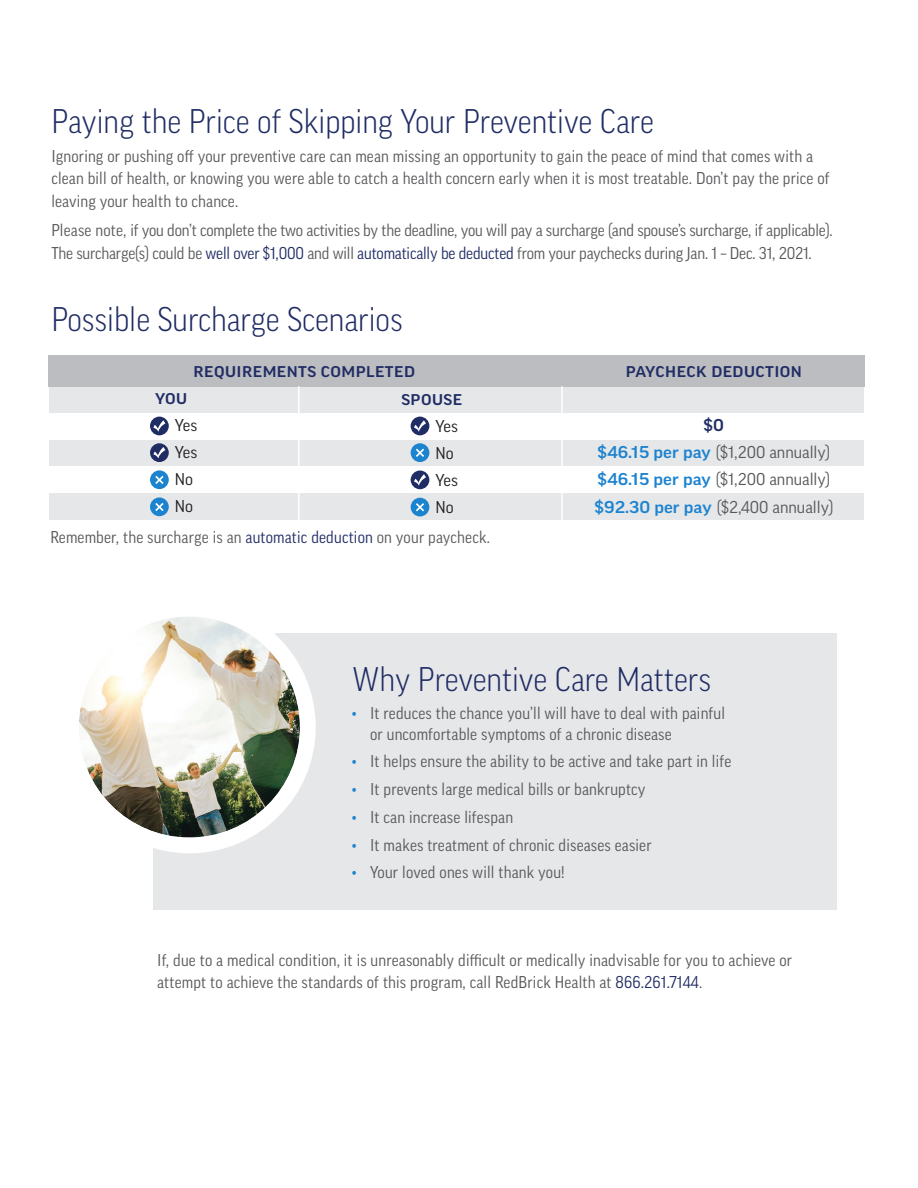
<style>
.page{position:relative;width:918px;height:1188px;background:#fff}
.page>*{position:absolute;margin:0;border:0;box-sizing:border-box;transform-origin:0 0}
.t1{font:300 33px "Good Pro Narr";color:#202c64}
.t2{font:16.5px/22.5px "Good Pro Narr";letter-spacing:.01em;color:#57585a}
.t3{font:16.5px/22.5px "Good Pro Narr";letter-spacing:-.01em;color:#57585a}
.t4{font:16.5px "Good Pro";color:#57585a}
.t5{font:16.5px "Good Pro";color:#231f20}
.t6{font:500 expanded 16.5px "Good Pro";color:#202c64}
.t7{font:500 expanded 15px "Good Pro";letter-spacing:.03em;color:#202c64}
.s1{color:#202c64}
.s2{font-weight:500;font-stretch:expanded;color:#1c83cf}
.s3{color:#1c83cf}
</style>
<div class="page">
<div style="left:49px;top:356px;width:815px;height:163px;background:#e6e7e9"></div>
<div style="left:153px;top:633px;width:684px;height:277px;background:#e6e7e9"></div>
<div style="left:49px;top:466px;width:816px;height:27px;background:#fff"></div>
<div style="left:49px;top:413px;width:816px;height:27px;background:#fff"></div>
<div style="left:49px;top:355px;width:816px;height:31px;background:#bcbdc0"></div>
<hr style="left:561px;top:386px;width:2px;height:134px;background:#fff">
<div style="left:150px;top:417px;width:19px;height:18px;background:#202c64;border-radius:9px"></div>
<svg style="left:153px;top:420px;width:12px;height:12px"></svg>
<svg style="left:150px;top:443px;width:19px;height:19px"></svg>
<svg style="left:153px;top:447px;width:12px;height:11px"></svg>
<div style="left:150px;top:470px;width:19px;height:19px;background:#1c83cf;border-radius:9px"></div>
<svg style="left:155px;top:476px;width:9px;height:8px"></svg>
<div style="left:150px;top:497px;width:19px;height:19px;background:#1c83cf;border-radius:9px"></div>
<svg style="left:155px;top:503px;width:9px;height:8px"></svg>
<div style="left:411px;top:417px;width:18px;height:18px;background:#202c64;border-radius:9px"></div>
<svg style="left:414px;top:420px;width:12px;height:12px"></svg>
<div style="left:411px;top:498px;width:18px;height:18px;background:#1c83cf;border-radius:9px"></div>
<svg style="left:416px;top:503px;width:8px;height:8px"></svg>
<hr style="left:298px;top:386px;width:2px;height:134px;background:#fff">
<div style="left:411px;top:471px;width:18px;height:18px;background:#202c64;border-radius:9px"></div>
<svg style="left:414px;top:474px;width:12px;height:12px"></svg>
<div style="left:411px;top:443px;width:18px;height:19px;background:#1c83cf;border-radius:9px"></div>
<svg style="left:416px;top:449px;width:8px;height:8px"></svg>
<img style="left:79px;top:616px;width:221px;height:222px;border-radius:111px">
<div style="left:63px;top:601px;width:253px;height:252px;border:16px solid #fff;border-radius:50%"></div>
<p class="t1" style="left:51px;top:102px;width:604px">Paying the Price of Skipping Your Preventive Care</p>
<p class="t2" style="left:51px;top:145px;width:780px">Ignoring or pushing off your preventive care can mean missing an opportunity to gain the peace of mind that comes with a clean bill of health, or knowing you were able to catch a health concern early when it is most treatable. Don’t pay the price of leaving your health to chance.</p>
<p class="t3" style="left:51px;top:219px;width:783px">Please note, if you don’t complete the two activities by the deadline, you will pay a surcharge (and spouse’s surcharge, if applicable).<br>The surcharge(s) could be <span class="s1">well over $1,000</span> and will <span class="s1">automatically be deducted</span> from your paychecks during Jan. 1 – Dec. 31, 2021.</p>
<p class="t1" style="left:51px;top:300px;width:353px">Possible Surcharge Scenarios</p>
<p class="t7" style="left:194px;top:363px;width:223px">REQUIREMENTS COMPLETED</p>
<p class="t7" style="left:155px;top:390px;width:34px">YOU</p>
<p class="t5" style="left:175px;top:416px;width:24px">Yes</p>
<p class="t5" style="left:175px;top:443px;width:24px">Yes</p>
<p class="t5" style="left:175px;top:470px;width:20px">No</p>
<p class="t5" style="left:175px;top:496px;width:20px">No</p>
<p class="t7" style="left:401px;top:391px;width:62px">SPOUSE</p>
<p class="t5" style="left:436px;top:417px;width:24px">Yes</p>
<p class="t5" style="left:435px;top:444px;width:20px">No</p>
<p class="t5" style="left:436px;top:470px;width:24px">Yes</p>
<p class="t5" style="left:435px;top:497px;width:20px">No</p>
<p class="t2" style="left:50px;top:526px;width:441px">Remember, the surcharge is an <span class="s1">automatic deduction</span> on your paycheck.</p>
<p class="t7" style="left:626px;top:363px;width:178px">PAYCHECK DEDUCTION</p>
<p class="t6" style="left:704px;top:416px;width:22px">$0</p>
<p class="t4" style="left:598px;top:443px;width:234px"><span class="s2">$46.15 per pay</span> ($1,200 annually)</p>
<p class="t4" style="left:598px;top:470px;width:234px"><span class="s2">$46.15 per pay</span> ($1,200 annually)</p>
<p class="t4" style="left:594px;top:497px;width:240px"><span class="s2">$92.30 per pay</span> ($2,400 annually)</p>
<p class="t1" style="left:352px;top:660px;width:360px">Why Preventive Care Matters</p>
<p class="t2" style="left:370px;top:702px;width:357px;line-height:21px;text-indent:-18px"><span class="s3">•</span> It reduces the chance you’ll will have to deal with painful or uncomfortable symptoms of a chronic disease</p>
<p class="t2" style="left:352px;top:750px;width:381px"><span class="s3">•</span> It helps ensure the ability to be active and take part in life</p>
<p class="t2" style="left:352px;top:778px;width:295px"><span class="s3">•</span> It prevents large medical bills or bankruptcy</p>
<p class="t2" style="left:352px;top:806px;width:163px"><span class="s3">•</span> It can increase lifespan</p>
<p class="t2" style="left:352px;top:833px;width:301px"><span class="s3">•</span> It makes treatment of chronic diseases easier</p>
<p class="t2" style="left:352px;top:861px;width:214px"><span class="s3">•</span> Your loved ones will thank you!</p>
<p class="t2" style="left:157px;top:949px;width:637px">If, due to a medical condition, it is unreasonably difficult or medically inadvisable for you to achieve or attempt to achieve the standards of this program, call RedBrick Health at <span class="s1">866.261.7144</span>.</p>
</div>
